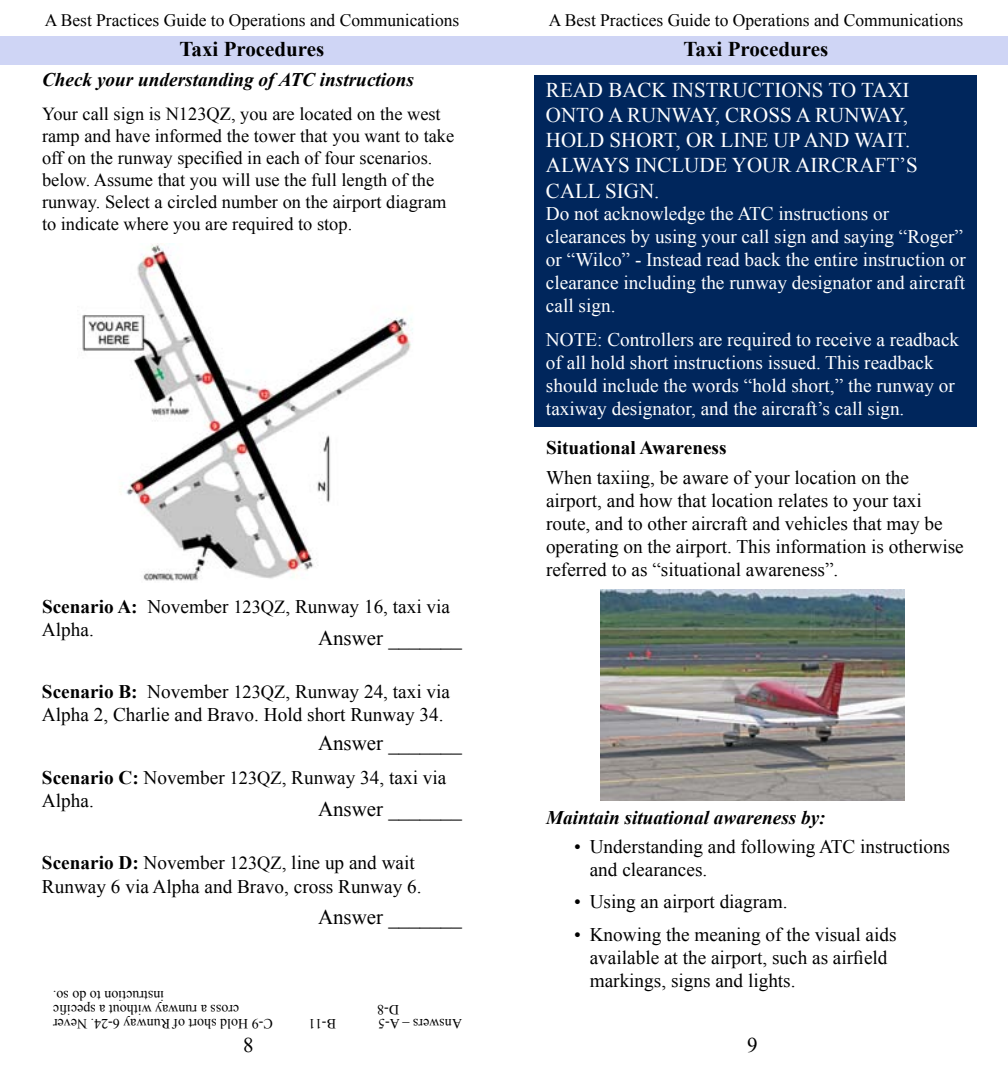
<style>
.page{position:relative;width:1008px;height:1071px;background:#fff}
.page>*{position:absolute;margin:0;border:0;box-sizing:border-box;transform-origin:0 0}
.t1{font:21px/25.2px "Times New Roman";color:#fff}
.t2{font:21px "Times New Roman";color:#000}
.t3{font:700 21px "Times New Roman";color:#000}
.t4{font:19.25px/23.1px "Times New Roman";color:#000}
.t5{font:19.25px/23.1px "Times New Roman";color:#fff}
.t6{font:italic 700 19.25px "Times New Roman";color:#000}
.t7{font:700 19.25px "Times New Roman";color:#000}
.t8{font:18.38px/22.1px "Times New Roman";color:#000}
.t9{font:17.5px "Times New Roman";color:#000}
.t10{font:14px/14px "Times New Roman";color:#000;text-align:right}
.s1{font-weight:700}
.s2{font-size:18.38px}
</style>
<div class="page">
<div style="left:504px;top:36px;width:504px;height:29px;background:#cfd5f5"></div>
<div style="left:0;top:36px;width:504px;height:29px;background:#cfd5f5"></div>
<div style="left:534px;top:75px;width:443px;height:351px;background:#00265c"></div>
<img style="left:82px;top:244px;width:331px;height:337px">
<img style="left:600px;top:589px;width:304px;height:212px">
<p class="t9" style="left:45px;top:8px;width:416px">A Best Practices Guide to Operations and Communications</p>
<p class="t9" style="left:549px;top:8px;width:416px">A Best Practices Guide to Operations and Communications</p>
<p class="t3" style="left:180px;top:35px;width:146px">Taxi Procedures</p>
<p class="t3" style="left:684px;top:35px;width:146px">Taxi Procedures</p>
<p class="t6" style="left:42px;top:67px;width:374px">Check your understanding of ATC instructions</p>
<p class="t8" style="left:42px;top:102px;width:414px">Your call sign is N123QZ, you are located on the west ramp and have informed the tower that you want to take off on the runway specified in each of four scenarios. below. Assume that you will use the full length of the runway. Select a circled number on the airport diagram to indicate where you are required to stop.</p>
<p class="t1" style="left:546px;top:77px;width:373px">READ BACK INSTRUCTIONS TO TAXI<br>ONTO A RUNWAY, CROSS A RUNWAY,<br>HOLD SHORT, OR LINE UP AND WAIT.<br>ALWAYS INCLUDE YOUR AIRCRAFT’S<br>CALL SIGN.</p>
<p class="t5" style="left:546px;top:202px;width:421px">Do not acknowledge the ATC instructions or clearances by using your call sign and saying “Roger” or “Wilco” - Instead read back the entire instruction or clearance including the runway designator and aircraft call sign.</p>
<p class="t5" style="left:546px;top:328px;width:415px">NOTE: Controllers are required to receive a readback of all hold short instructions issued. This readback should include the words “hold short,” the runway or taxiway designator, and the aircraft’s call sign.</p>
<p class="t4" style="left:42px;top:594px;width:410px"><span class="s1">Scenario A:</span> November <span class="s2">123QZ</span>, Runway 16, taxi via<br>Alpha.</p>
<p class="t2" style="left:318px;top:624px;width:145px">Answer _______</p>
<p class="t4" style="left:42px;top:680px;width:410px"><span class="s1">Scenario B:</span> November <span class="s2">123QZ</span>, Runway 24, taxi via<br>Alpha 2, Charlie and Bravo. Hold short Runway 34.</p>
<p class="t2" style="left:318px;top:729px;width:145px">Answer _______</p>
<p class="t4" style="left:42px;top:766px;width:406px"><span class="s1">Scenario C:</span> November <span class="s2">123QZ</span>, Runway 34, taxi via<br>Alpha.</p>
<p class="t2" style="left:318px;top:795px;width:145px">Answer _______</p>
<p class="t4" style="left:42px;top:851px;width:381px"><span class="s1">Scenario D:</span> November <span class="s2">123QZ</span>, line up and wait<br>Runway 6 via Alpha and Bravo, cross Runway 6.</p>
<p class="t10" style="left:273px;top:1031px;width:221px;rotate:-180deg">C-9 Hold short of Runway 6-24. Never cross a runway without a specific instruction to do so.</p>
<p class="t2" style="left:318px;top:903px;width:145px">Answer _______</p>
<p class="t10" style="left:336px;top:1031px;width:29px;rotate:-180deg">B-11</p>
<p class="t10" style="left:462px;top:1031px;width:86px;rotate:-180deg">Answers – A-5<br>D-8</p>
<p class="t7" style="left:546px;top:435px;width:182px">Situational Awareness</p>
<p class="t4" style="left:546px;top:465px;width:419px">When taxiing, be aware of your location on the airport, and how that location relates to your taxi route, and to other aircraft and vehicles that may be operating on the airport. This information is otherwise referred to as “situational awareness”.</p>
<p class="t6" style="left:546px;top:804px;width:281px">Maintain situational awareness by:</p>
<p class="t4" style="left:590px;top:835px;width:362px;text-indent:-16px">• Understanding and following ATC instructions and clearances.</p>
<p class="t4" style="left:574px;top:890px;width:215px">• Using an airport diagram.</p>
<p class="t4" style="left:590px;top:923px;width:308px;text-indent:-16px">• Knowing the meaning of the visual aids available at the airport, such as airfield markings, signs and lights.</p>
<p class="t2" style="left:243px;top:1031px;width:12px">8</p>
<p class="t2" style="left:747px;top:1031px;width:12px">9</p>
</div>
